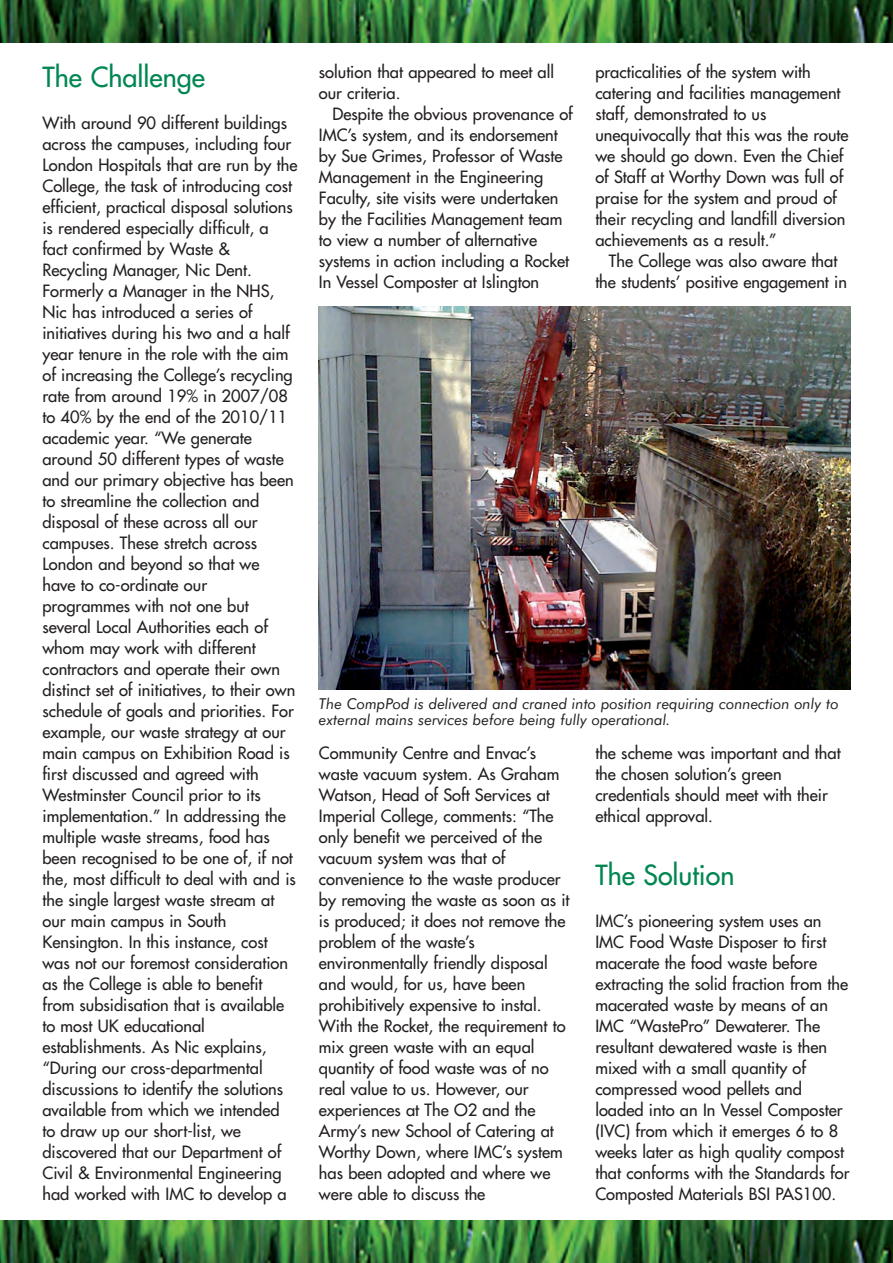
<style>
.page{position:relative;width:893px;height:1263px;background:#fff}
.page>*{position:absolute;margin:0;border:0;box-sizing:border-box;transform-origin:0 0}
.t1{font:27px "Futura";color:#008751}
.t2{font:16.5px/21px "Futura";color:#231f20}
.t3{font:italic 15px/16.5px "Futura BT";color:#231f20}
</style>
<div class="page">
<img style="left:0;top:0;width:893px;height:1263px">
<h1 class="t1" style="left:42px;top:64px;width:164px">The Challenge</h1>
<p class="t2" style="left:42px;top:114px;width:256px">With around 90 different buildings across the campuses, including four<br>London Hospitals that are run by the<br>College, the task of introducing cost efficient, practical disposal solutions is rendered especially difficult, a fact confirmed by Waste &amp;<br>Recycling Manager, Nic Dent.<br>Formerly a Manager in the NHS,<br>Nic has introduced a series of initiatives during his two and a half year tenure in the role with the aim of increasing the College’s recycling rate from around 19% in 2007/08 to 40% by the end of the 2010/11 academic year. “We generate around 50 different types of waste and our primary objective has been to streamline the collection and disposal of these across all our campuses. These stretch across<br>London and beyond so that we<br>have to co-ordinate our programmes with not one but several Local Authorities each of whom may work with different contractors and operate their own distinct set of initiatives, to their own schedule of goals and priorities. For example, our waste strategy at our main campus on Exhibition Road is first discussed and agreed with<br>Westminster Council prior to its implementation.” In addressing the multiple waste streams, food has been recognised to be one of, if not the, most difficult to deal with and is the single largest waste stream at our main campus in South<br>Kensington. In this instance, cost was not our foremost consideration as the College is able to benefit from subsidisation that is available to most UK educational establishments. As Nic explains, “During our cross-departmental discussions to identify the solutions available from which we intended<br>to draw up our short-list, we discovered that our Department of<br>Civil &amp; Environmental Engineering had worked with IMC to develop a</p>
<p class="t2" style="left:319px;top:63px;width:237px">solution that appeared to meet all our criteria.</p>
<p class="t2" style="left:319px;top:105px;width:255px;text-indent:14px">Despite the obvious provenance of IMC’s system, and its endorsement by Sue Grimes, Professor of Waste Management in the Engineering Faculty, site visits were undertaken by the Facilities Management team to view a number of alternative systems in action including a Rocket In Vessel Composter at Islington</p>
<p class="t2" style="left:595px;top:63px;width:255px">practicalities of the system with catering and facilities management staff, demonstrated to us unequivocally that this was the route we should go down. Even the Chief of Staff at Worthy Down was full of praise for the system and proud of their recycling and landfill diversion achievements as a result.”</p>
<p class="t2" style="left:595px;top:252px;width:253px;text-align:center">The College was also aware that the students’ positive engagement in</p>
<p class="t3" style="left:319px;top:696px;width:521px">The CompPod is delivered and craned into position requiring connection only to external mains services before being fully operational.</p>
<p class="t2" style="left:319px;top:744px;width:252px">Community Centre and Envac’s waste vacuum system. As Graham<br>Watson, Head of Soft Services at<br>Imperial College, comments: “The only benefit we perceived of the vacuum system was that of convenience to the waste producer by removing the waste as soon as it is produced; it does not remove the problem of the waste’s environmentally friendly disposal and would, for us, have been prohibitively expensive to instal.<br>With the Rocket, the requirement to mix green waste with an equal quantity of food waste was of no real value to us. However, our experiences at The O2 and the<br>Army’s new School of Catering at<br>Worthy Down, where IMC’s system has been adopted and where we were able to discuss the</p>
<p class="t2" style="left:595px;top:744px;width:247px">the scheme was important and that the chosen solution’s green credentials should meet with their ethical approval.</p>
<h1 class="t1" style="left:595px;top:862px;width:141px">The Solution</h1>
<p class="t2" style="left:595px;top:912px;width:256px">IMC’s pioneering system uses an<br>IMC Food Waste Disposer to first macerate the food waste before extracting the solid fraction from the macerated waste by means of an<br>IMC “WastePro” Dewaterer. The resultant dewatered waste is then mixed with a small quantity of compressed wood pellets and loaded into an In Vessel Composter (IVC) from which it emerges 6 to 8 weeks later as high quality compost that conforms with the Standards for<br>Composted Materials BSI PAS100.</p>
</div>
